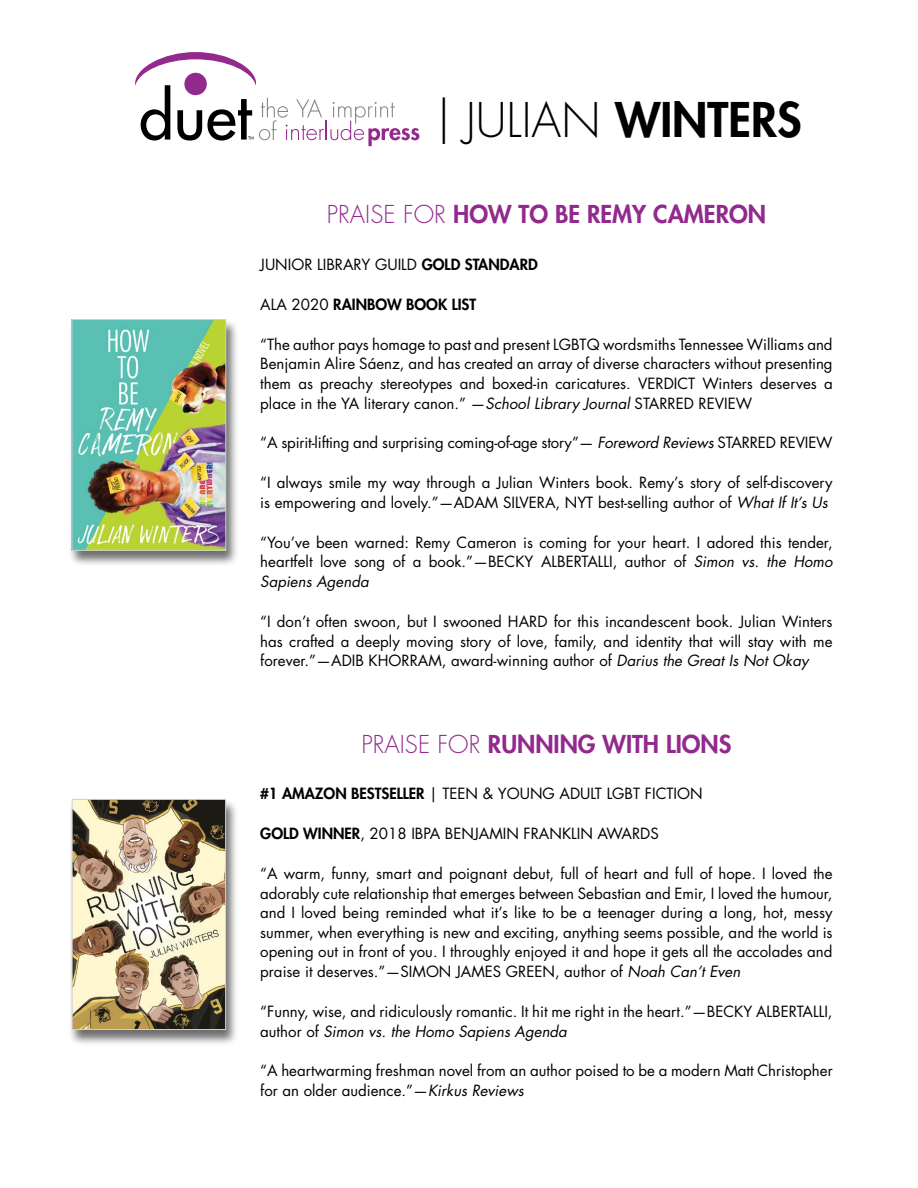
<style>
.page{position:relative;width:918px;height:1188px;background:#fff}
.page>*{position:absolute;margin:0;border:0;box-sizing:border-box;transform-origin:0 0}
.t1{font:300 46.5px "Futura Std";color:#000}
.t2{font:800 24px "Futura Std";color:#92298d}
.t3{font:15px/19.6px "Futura Std";color:#000;text-align:justify}
.t4{font:800 15px "Futura Std";color:#000}
.s1{font-weight:800}
.s2{font-weight:300}
.s3{font-weight:400}
.s4{font-style:italic}
</style>
<div class="page">
<svg style="left:135px;top:52px;width:284px;height:94px"></svg>
<div style="left:69px;top:799px;width:170px;height:247px;background:#000;opacity:.57"></div>
<img style="left:74px;top:801px;width:150px;height:227px">
<div style="left:72px;top:799px;width:154px;height:231px;border:1px solid #cfd1d2"></div>
<div style="left:68px;top:319px;width:171px;height:248px;background:#000;opacity:.57"></div>
<img style="left:74px;top:321px;width:150px;height:228px">
<div style="left:72px;top:319px;width:154px;height:232px;border:1px solid #cfd1d2"></div>
<h1 class="t1" style="left:437px;top:92px;width:367px">| JULIAN <span class="s1">WINTERS</span></h1>
<h2 class="t2" style="left:327px;top:199px;width:441px"><span class="s2">PRAISE FOR</span> HOW TO BE REMY CAMERON</h2>
<p class="t3" style="left:260px;top:255px;width:279px">JUNIOR LIBRARY GUILD <span class="s1">GOLD STANDARD</span></p>
<p class="t4" style="left:260px;top:295px;width:218px"><span class="s3">ALA 2020</span> RAINBOW BOOK LIST</p>
<p class="t3" style="left:260px;top:335px;width:574px">“The author pays homage to past and present LGBTQ wordsmiths Tennessee Williams and Benjamin Alire Sáenz, and has created an array of diverse characters without presenting them as preachy stereotypes and boxed-in caricatures. VERDICT Winters deserves a place in the YA literary canon.” —<span class="s4">School Library Journal</span> STARRED REVIEW</p>
<p class="t3" style="left:260px;top:433px;width:574px">“A spirit-lifting and surprising coming-of-age story”— <span class="s4">Foreword Reviews</span> STARRED REVIEW</p>
<p class="t3" style="left:260px;top:473px;width:574px">“I always smile my way through a Julian Winters book. Remy’s story of self-discovery is empowering and lovely.”—ADAM SILVERA, NYT best-selling author of <span class="s4">What If It’s Us</span></p>
<p class="t3" style="left:260px;top:533px;width:574px">“You’ve been warned: Remy Cameron is coming for your heart. I adored this tender, heartfelt love song of a book.”—BECKY ALBERTALLI, author of <span class="s4">Simon vs. the Homo Sapiens Agenda</span></p>
<p class="t3" style="left:260px;top:612px;width:574px">“I don’t often swoon, but I swooned HARD for this incandescent book. Julian Winters has crafted a deeply moving story of love, family, and identity that will stay with me forever.”—ADIB KHORRAM, award-winning author of <span class="s4">Darius the Great Is Not Okay</span></p>
<h2 class="t2" style="left:362px;top:729px;width:371px"><span class="s2">PRAISE FOR</span> RUNNING WITH LIONS</h2>
<p class="t3" style="left:260px;top:784px;width:444px"><span class="s1">#1 AMAZON BESTSELLER</span> | TEEN &amp; YOUNG ADULT LGBT FICTION</p>
<p class="t3" style="left:260px;top:824px;width:400px"><span class="s1">GOLD WINNER</span>, 2018 IBPA BENJAMIN FRANKLIN AWARDS</p>
<p class="t3" style="left:260px;top:864px;width:574px">“A warm, funny, smart and poignant debut, full of heart and full of hope. I loved the adorably cute relationship that emerges between Sebastian and Emir, I loved the humour, and I loved being reminded what it’s like to be a teenager during a long, hot, messy summer, when everything is new and exciting, anything seems possible, and the world is opening out in front of you. I throughly enjoyed it and hope it gets all the accolades and praise it deserves.”—SIMON JAMES GREEN, author of <span class="s4">Noah Can’t Even</span></p>
<p class="t3" style="left:260px;top:1002px;width:574px">“Funny, wise, and ridiculously romantic. It hit me right in the heart.”—BECKY ALBERTALLI, author of <span class="s4">Simon vs. the Homo Sapiens Agenda</span></p>
<p class="t3" style="left:260px;top:1061px;width:574px">“A heartwarming freshman novel from an author poised to be a modern Matt Christopher for an older audience.”—<span class="s4">Kirkus Reviews</span></p>
</div>
